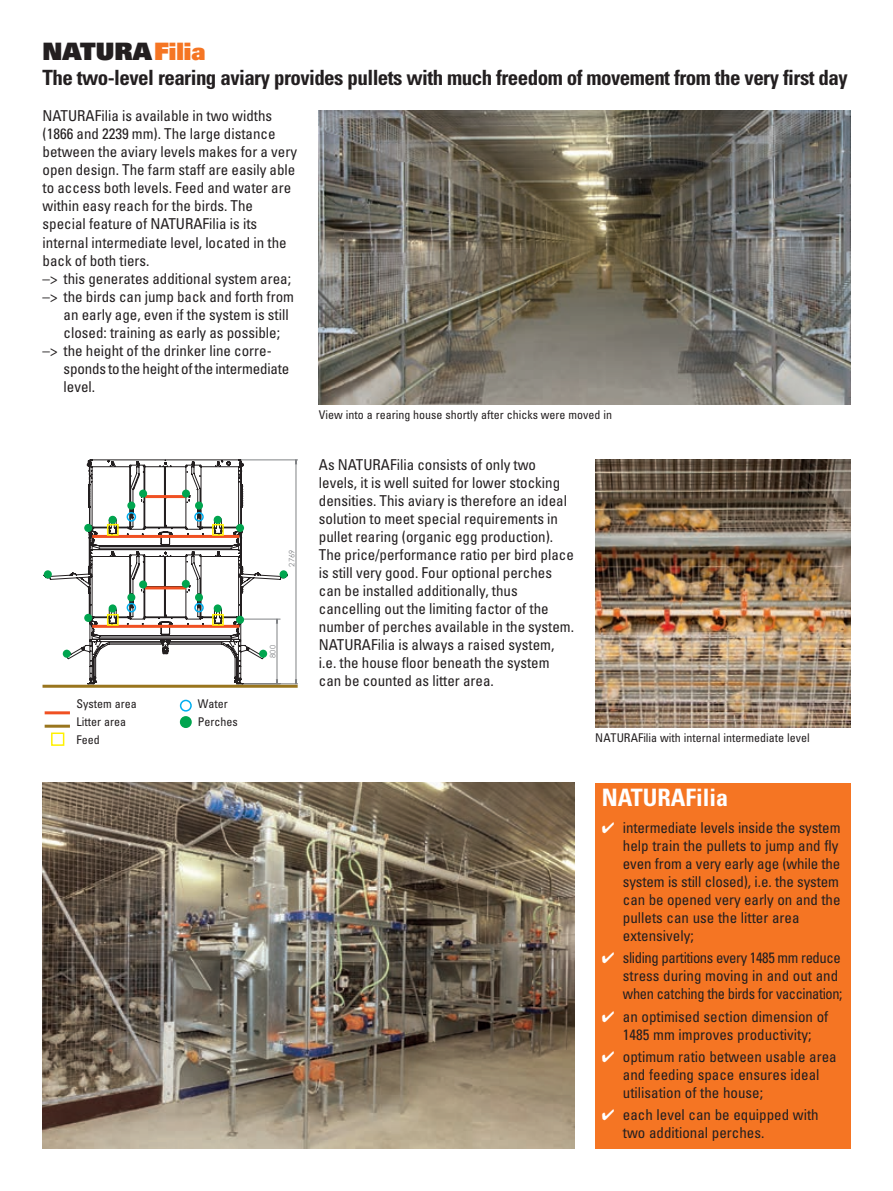
<style>
.page{position:relative;width:893px;height:1191px;background:#fff}
.page>*{position:absolute;margin:0;border:0;box-sizing:border-box;transform-origin:0 0}
.t1{font:24px "Univers LT Std X Black";color:#231f20}
.t2{font:700 condensed 24px "Univers LT Std";color:#fff}
.t3{font:700 condensed 21px "Univers LT Std";letter-spacing:-.025em;color:#231f20}
.t4{font:condensed 15px/18px "Univers LT Std";color:#231f20}
.t5{font:condensed 15px/18px "Univers LT Std";letter-spacing:-.025em;color:#231f20}
.t6{font:condensed 12px/18px "Univers LT Std";color:#231f20}
.t7{font:7.5px "Century Gothic";color:#808285}
.s1{color:#f57523}
.s2{color:#fff}
</style>
<div class="page">
<hr style="left:239px;top:459px;width:59px;height:1px;background:#808285">
<hr style="left:243px;top:683px;width:55px;height:1px;background:#808285">
<svg style="left:287px;top:459px;width:10px;height:225px"></svg>
<svg style="left:44px;top:459px;width:243px;height:225px"></svg>
<hr style="left:45px;top:711px;width:25px;height:3px;background:#f05022">
<hr style="left:145px;top:586px;width:41px;height:3px;background:#f05022">
<hr style="left:145px;top:495px;width:41px;height:3px;background:#f05022">
<hr style="left:92px;top:535px;width:147px;height:3px;background:#f05022">
<hr style="left:92px;top:625px;width:147px;height:3px;background:#f05022">
<hr style="left:45px;top:724px;width:25px;height:3px;background:#99751e">
<hr style="left:43px;top:684px;width:255px;height:3px;background:#99751e">
<div style="left:181px;top:717px;width:10px;height:10px;background:#00a54f;border-radius:50%"></div>
<div style="left:180px;top:716px;width:12px;height:12px;border:2px solid #00a54f;border-radius:50%"></div>
<div style="left:180px;top:699px;width:12px;height:12px;border:2px solid #00aeef;border-radius:50%"></div>
<div style="left:51px;top:732px;width:13px;height:14px;border:2px solid #fff101"></div>
<img style="left:319px;top:111px;width:531px;height:293px">
<img style="left:595px;top:459px;width:255px;height:268px">
<div style="left:259px;top:649px;width:8px;height:9px;background:#00a54f;border-radius:50%"></div>
<div style="left:280px;top:570px;width:8px;height:8px;background:#00a54f;border-radius:50%"></div>
<div style="left:44px;top:570px;width:8px;height:8px;background:#00a54f;border-radius:50%"></div>
<div style="left:109px;top:604px;width:8px;height:8px;background:#00a54f;border-radius:50%"></div>
<div style="left:109px;top:516px;width:8px;height:8px;background:#00a54f;border-radius:50%"></div>
<div style="left:214px;top:516px;width:8px;height:8px;background:#00a54f;border-radius:50%"></div>
<div style="left:195px;top:501px;width:8px;height:8px;background:#00a54f;border-radius:50%"></div>
<div style="left:127px;top:501px;width:8px;height:8px;background:#00a54f;border-radius:50%"></div>
<div style="left:139px;top:489px;width:8px;height:8px;background:#00a54f;border-radius:50%"></div>
<div style="left:139px;top:580px;width:8px;height:8px;background:#00a54f;border-radius:50%"></div>
<div style="left:182px;top:580px;width:8px;height:8px;background:#00a54f;border-radius:50%"></div>
<div style="left:182px;top:489px;width:8px;height:8px;background:#00a54f;border-radius:50%"></div>
<div style="left:127px;top:593px;width:8px;height:8px;background:#00a54f;border-radius:50%"></div>
<div style="left:84px;top:614px;width:8px;height:8px;background:#00a54f;border-radius:50%"></div>
<div style="left:84px;top:524px;width:8px;height:8px;background:#00a54f;border-radius:50%"></div>
<div style="left:236px;top:524px;width:8px;height:8px;background:#00a54f;border-radius:50%"></div>
<div style="left:236px;top:616px;width:8px;height:8px;background:#00a54f;border-radius:50%"></div>
<div style="left:195px;top:593px;width:8px;height:8px;background:#00a54f;border-radius:50%"></div>
<div style="left:214px;top:604px;width:8px;height:8px;background:#00a54f;border-radius:50%"></div>
<div style="left:63px;top:649px;width:8px;height:9px;background:#00a54f;border-radius:50%"></div>
<div style="left:107px;top:524px;width:12px;height:12px;border:2px solid #fff101"></div>
<div style="left:107px;top:614px;width:12px;height:12px;border:2px solid #fff101"></div>
<div style="left:212px;top:614px;width:12px;height:12px;border:2px solid #fff101"></div>
<div style="left:212px;top:524px;width:12px;height:12px;border:2px solid #fff101"></div>
<div style="left:127px;top:603px;width:9px;height:9px;border:2px solid #00aeef;border-radius:50%"></div>
<div style="left:127px;top:512px;width:9px;height:9px;border:2px solid #00aeef;border-radius:50%"></div>
<div style="left:194px;top:512px;width:10px;height:9px;border:2px solid #00aeef;border-radius:50%"></div>
<div style="left:194px;top:603px;width:10px;height:9px;border:2px solid #00aeef;border-radius:50%"></div>
<img style="left:43px;top:782px;width:531px;height:366px">
<div style="left:595px;top:782px;width:255px;height:366px;background:#f57523"></div>
<h1 class="t1" style="left:43px;top:35px;width:165px">NATURA<span class="s1">Filia</span></h1>
<h2 class="t3" style="left:43px;top:65px;width:807px">The two-level rearing aviary provides pullets with much freedom of movement from the very first day</h2>
<p class="t4" style="left:43px;top:107px;width:231px">NATURAFilia is available in two widths</p>
<p class="t4" style="left:43px;top:125px;width:235px">(1866 and 2239 mm). The large distance</p>
<p class="t4" style="left:43px;top:143px;width:256px">between the aviary levels makes for a very</p>
<p class="t4" style="left:43px;top:161px;width:254px">open design. The farm staff are easily able</p>
<p class="t4" style="left:43px;top:179px;width:250px">to access both levels. Feed and water are</p>
<p class="t4" style="left:43px;top:197px;width:212px">within easy reach for the birds. The</p>
<p class="t4" style="left:43px;top:215px;width:216px">special feature of NATURAFilia is its</p>
<p class="t4" style="left:43px;top:233px;width:246px">internal intermediate level, located in the</p>
<p class="t4" style="left:43px;top:251px;width:108px">back of both tiers.</p>
<p class="t4" style="left:43px;top:269px;width:250px">–&gt; this generates additional system area;</p>
<p class="t4" style="left:43px;top:287px;width:253px">–&gt; the birds can jump back and forth from</p>
<p class="t4" style="left:64px;top:305px;width:227px">an early age, even if the system is still</p>
<p class="t4" style="left:64px;top:323px;width:218px">closed: training as early as possible;</p>
<p class="t4" style="left:43px;top:341px;width:231px">–&gt; the height of the drinker line corre-</p>
<p class="t4" style="left:64px;top:359px;width:227px">sponds to the height of the intermediate</p>
<p class="t4" style="left:64px;top:377px;width:33px">level.</p>
<p class="t6" style="left:319px;top:406px;width:295px">View into a rearing house shortly after chicks were moved in</p>
<p class="t6" style="left:77px;top:695px;width:62px">System area<br>Litter area<br>Feed</p>
<p class="t6" style="left:198px;top:695px;width:41px">Water<br>Perches</p>
<p class="t7" style="left:287px;top:566px;width:18px;rotate:-90deg">2769</p>
<p class="t7" style="left:268px;top:657px;width:14px;rotate:-90deg">800</p>
<p class="t4" style="left:319px;top:456px;width:257px">As NATURAFilia consists of only two levels, it is well suited for lower stocking densities. This aviary is therefore an ideal solution to meet special requirements in pullet rearing (organic egg production).<br>The price/performance ratio per bird place is still very good. Four optional perches can be installed additionally, thus cancelling out the limiting factor of the number of perches available in the system.<br>NATURAFilia is always a raised system, i.e. the house floor beneath the system can be counted as litter area.</p>
<p class="t6" style="left:595px;top:729px;width:216px">NATURAFilia with internal intermediate level</p>
<h1 class="t2" style="left:602px;top:783px;width:128px">NATURAFilia</h1>
<p class="t4" style="left:623px;top:818px;width:219px;text-indent:-21px"><span class="s2">✔</span> intermediate levels inside the system help train the pullets to jump and fly even from a very early age (while the system is still closed), i.e. the system can be opened very early on and the pullets can use the litter area extensively;</p>
<p class="t5" style="left:623px;top:948px;width:221px;text-indent:-21px"><span class="s2">✔</span> sliding partitions every 1485 mm reduce stress during moving in and out and when catching the birds for vaccination;</p>
<p class="t4" style="left:602px;top:1007px;width:228px;text-align:center"><span class="s2">✔</span> an optimised section dimension of<br>1485 mm improves productivity;</p>
<p class="t4" style="left:623px;top:1047px;width:215px;text-indent:-21px"><span class="s2">✔</span> optimum ratio between usable area and feeding space ensures ideal utilisation of the house;</p>
<p class="t4" style="left:623px;top:1105px;width:197px;text-indent:-21px"><span class="s2">✔</span> each level can be equipped with two additional perches.</p>
</div>
